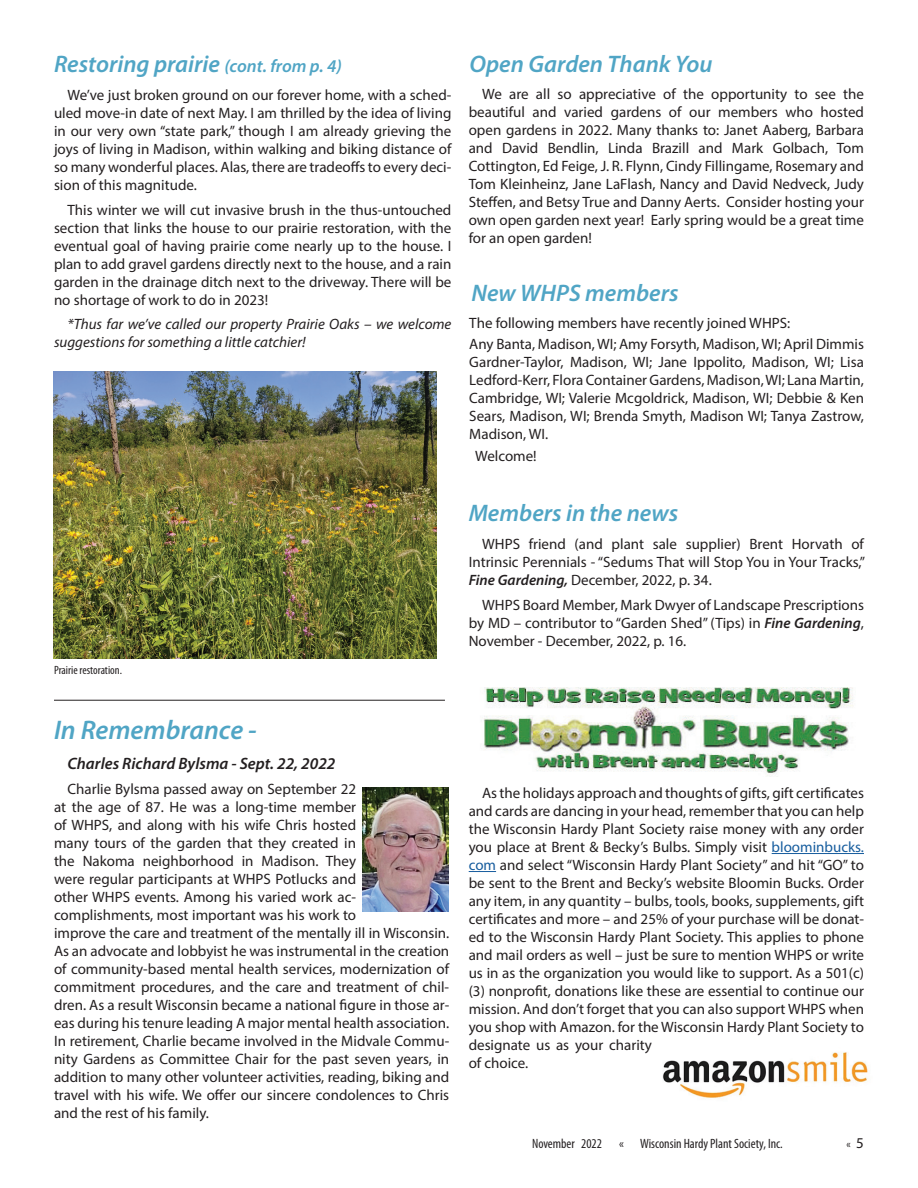
<style>
.page{position:relative;width:918px;height:1188px;background:#fff}
.page>*{position:absolute;margin:0;border:0;box-sizing:border-box;transform-origin:0 0}
.t1{font:italic 600 27px "Myriad Pro";color:#50a5c5}
.t2{font:italic 600 24px "Myriad Pro";color:#50a5c5}
.t3{font:italic 600 16.5px "Myriad Pro";color:#231f20}
.t4{font:15px/18px "Myriad Pro";color:#231f20;text-align:justify}
.t5{font:italic 15px/18px "Myriad Pro";color:#231f20}
.t6{font:condensed 13.5px "Myriad Pro";color:#231f20}
.t7{font:condensed 12px "Myriad Pro";color:#231f20}
.s1{font-size:18px}
.s2{font-weight:600;font-style:italic}
.s3{color:#175d9e}
.s4{font-stretch:normal;font-size:15px}
</style>
<div class="page">
<img style="left:363px;top:788px;width:85px;height:123px">
<hr style="left:54px;top:700px;width:391px;height:1px;background:#231f20">
<hr style="left:772px;top:853px;width:92px;height:1px;background:#175d9e">
<svg style="left:469px;top:871px;width:27px;height:1px"></svg>
<img style="left:481px;top:687px;width:372px;height:89px">
<img style="left:662px;top:1052px;width:206px;height:47px">
<img style="left:54px;top:372px;width:382px;height:286px">
<h2 class="t2" style="left:54px;top:49px;width:289px">Restoring prairie <span class="s1">(cont. from p. 4)</span></h2>
<p class="t4" style="left:54px;top:86px;width:399px;text-indent:14px">We’ve just broken ground on our forever home, with a sched&shy;uled move-in date of next May. I am thrilled by the idea of living in our very own “state park,” though I am already grieving the joys of living in Madison, within walking and biking distance of so many wonderful places. Alas, there are tradeoffs to every deci&shy;sion of this magnitude.</p>
<p class="t4" style="left:54px;top:200px;width:399px;text-indent:14px">This winter we will cut invasive brush in the thus-untouched section that links the house to our prairie restoration, with the eventual goal of having prairie come nearly up to the house. I plan to add gravel gardens directly next to the house, and a rain garden in the drainage ditch next to the driveway. There will be no shortage of work to do in 2023!</p>
<p class="t5" style="left:54px;top:315px;width:399px;text-indent:14px">*Thus far we’ve called our property Prairie Oaks – we welcome suggestions for something a little catchier!</p>
<h2 class="t2" style="left:469px;top:49px;width:245px">Open Garden Thank You</h2>
<p class="t4" style="left:469px;top:84px;width:397px;text-indent:14px">We are all so appreciative of the opportunity to see the beautiful and varied gardens of our members who hosted open gardens in 2022. Many thanks to: Janet Aaberg, Barbara and David Bendlin, Linda Brazill and Mark Golbach, Tom Cottington, Ed Feige, J. R. Flynn, Cindy Fillingame, Rosemary and Tom Kleinheinz, Jane LaFlash, Nancy and David Nedveck, Judy Steffen, and Betsy True and Danny Aerts. Consider hosting your own open garden next year! Early spring would be a great time for an open garden!</p>
<h2 class="t2" style="left:471px;top:278px;width:209px">New WHPS members</h2>
<p class="t4" style="left:469px;top:312px;width:396px;line-height:21.5px">The following members have recently joined WHPS:<br>Any Banta, Madison, WI; Amy Forsyth, Madison, WI; April Dimmis</p>
<p class="t4" style="left:469px;top:353px;width:396px">Gardner-Taylor, Madison, WI; Jane Ippolito, Madison, WI; Lisa Ledford-Kerr, Flora Container Gardens, Madison, WI; Lana Martin, Cambridge, WI; Valerie Mcgoldrick, Madison, WI; Debbie &amp; Ken Sears, Madison, WI; Brenda Smyth, Madison WI; Tanya Zastrow, Madison, WI.</p>
<p class="t4" style="left:475px;top:446px;width:63px">Welcome!</p>
<p class="t7" style="left:54px;top:663px;width:70px">Prairie restoration.</p>
<h2 class="t2" style="left:469px;top:498px;width:211px">Members in the news</h2>
<p class="t4" style="left:469px;top:535px;width:398px;text-indent:14px">WHPS friend (and plant sale supplier) Brent Horvath of Intrinsic Perennials - “Sedums That will Stop You in Your Tracks,” <span class="s2">Fine Gardening,</span> December, 2022, p. 34.</p>
<p class="t4" style="left:469px;top:596px;width:397px;text-indent:14px">WHPS Board Member, Mark Dwyer of Landscape Prescriptions by MD – contributor to “Garden Shed” (Tips) in <span class="s2">Fine Gardening</span>, November - December, 2022, p. 16.</p>
<h1 class="t1" style="left:54px;top:713px;width:204px">In Remembrance -</h1>
<p class="t3" style="left:68px;top:753px;width:270px">Charles Richard Bylsma - Sept. 22, 2022</p>
<p class="t4" style="left:54px;top:780px;width:397px;text-align:left;text-indent:14px">Charlie Bylsma passed away on September 22<br>at the age of 87. He was a long-time member<br>of WHPS, and along with his wife Chris hosted<br>many tours of the garden that they created in<br>the Nakoma neighborhood in Madison. They<br>were regular participants at WHPS Potlucks and<br>other WHPS events. Among his varied work ac&shy;complishments, most important was his work to<br>improve the care and treatment of the mentally ill in Wisconsin.<br>As an advocate and lobbyist he was instrumental in the creation of community-based mental health services, modernization of commitment procedures, and the care and treatment of chil&shy;dren. As a result Wisconsin became a national figure in those ar&shy;eas during his tenure leading A major mental health association.<br>In retirement, Charlie became involved in the Midvale Commu&shy;nity Gardens as Committee Chair for the past seven years, in addition to many other volunteer activities, reading, biking and travel with his wife. We offer our sincere condolences to Chris and the rest of his family.</p>
<p class="t4" style="left:469px;top:784px;width:397px;text-align:left;text-indent:14px">As the holidays approach and thoughts of gifts, gift certificates and cards are dancing in your head, remember that you can help the Wisconsin Hardy Plant Society raise money with any order you place at Brent &amp; Becky’s Bulbs. Simply visit <span class="s3">bloominbucks. com</span> and select “Wisconsin Hardy Plant Society” and hit “GO” to be sent to the Brent and Becky’s website Bloomin Bucks. Order any item, in any quantity – bulbs, tools, books, supplements, gift certificates and more – and 25% of your purchase will be donat&shy;ed to the Wisconsin Hardy Plant Society. This applies to phone and mail orders as well – just be sure to mention WHPS or write us in as the organization you would like to support. As a 501(c) (3) nonprofit, donations like these are essential to continue our mission. And don’t forget that you can also support WHPS when you shop with Amazon. for the Wisconsin Hardy Plant Society to designate us as your charity<br>of choice.</p>
<p class="t6" style="left:532px;top:1136px;width:71px">November 2022</p>
<p class="t6" style="left:619px;top:1136px;width:165px">« Wisconsin Hardy Plant Society, Inc.</p>
<p class="t7" style="left:846px;top:1137px;width:19px">« <span class="s4">5</span></p>
</div>
